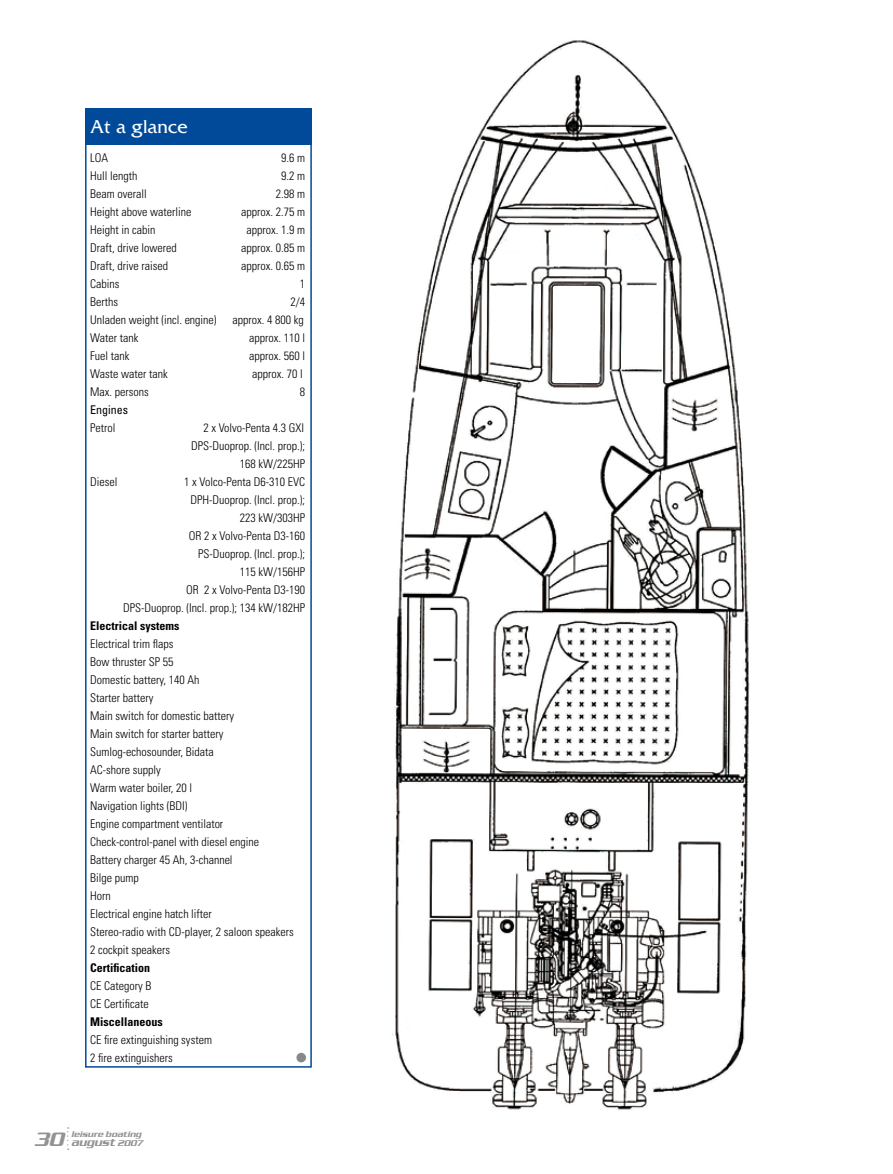
<style>
.page{position:relative;width:893px;height:1174px;background:#fff}
.page>*{position:absolute;margin:0;border:0;box-sizing:border-box;transform-origin:0 0}
.t1{font:19.5px "Friz Quadrata";letter-spacing:.01em;color:#fff}
.t2{font:300 condensed 12px/18px "Univers";color:#000}
.t3{font:700 condensed 12px "Univers";color:#000}
.t4{font:italic 500 12px "Serpentine";color:#929395}
.t5{font:condensed 12px "Univers";color:#000}
.t6{font:italic 500 9px "Serpentine";color:#929395}
.s1{font-size:21px}
.s2{font-size:9px}
</style>
<div class="page">
<div style="left:85px;top:108px;width:227px;height:959px;border:2px solid #004a99"></div>
<div style="left:86px;top:109px;width:226px;height:36px;background:#004a99"></div>
<svg style="left:67px;top:1127px;width:2px;height:23px"></svg>
<img style="left:392px;top:40px;width:358px;height:1070px">
<div style="left:296px;top:1052px;width:10px;height:10px;background:#878889;border-radius:50%"></div>
<div style="left:437px;top:882px;width:28px;height:32px;background:#fff"></div>
<div style="left:436px;top:932px;width:27px;height:49px;background:#fff"></div>
<div style="left:685px;top:885px;width:27px;height:32px;background:#fff"></div>
<div style="left:684px;top:940px;width:28px;height:46px;background:#fff"></div>
<h1 class="t1" style="left:90px;top:116px;width:99px">At a glance</h1>
<p class="t2" style="left:90px;top:149px;width:20px">LOA</p>
<p class="t2" style="left:281px;top:149px;width:25px">9.6 m</p>
<p class="t2" style="left:90px;top:167px;width:49px">Hull length</p>
<p class="t2" style="left:281px;top:167px;width:25px">9.2 m</p>
<p class="t2" style="left:90px;top:185px;width:58px">Beam overall</p>
<p class="t2" style="left:276px;top:185px;width:31px">2.98 m</p>
<p class="t2" style="left:90px;top:203px;width:103px">Height above waterline</p>
<p class="t2" style="left:241px;top:203px;width:65px">approx. 2.75 m</p>
<p class="t2" style="left:90px;top:221px;width:67px">Height in cabin</p>
<p class="t2" style="left:246px;top:221px;width:60px">approx. 1.9 m</p>
<p class="t2" style="left:90px;top:239px;width:88px">Draft, drive lowered</p>
<p class="t2" style="left:241px;top:239px;width:65px">approx. 0.85 m</p>
<p class="t2" style="left:90px;top:257px;width:79px">Draft, drive raised</p>
<p class="t2" style="left:241px;top:257px;width:65px">approx. 0.65 m</p>
<p class="t2" style="left:90px;top:275px;width:31px">Cabins</p>
<p class="t2" style="left:300px;top:275px;width:7px">1</p>
<p class="t2" style="left:90px;top:293px;width:29px">Berths</p>
<p class="t2" style="left:290px;top:293px;width:16px">2/4</p>
<p class="t2" style="left:90px;top:311px;width:128px">Unladen weight (incl. engine)</p>
<p class="t2" style="left:233px;top:311px;width:73px">approx. 4 800 kg</p>
<p class="t2" style="left:90px;top:329px;width:50px">Water tank</p>
<p class="t2" style="left:249px;top:329px;width:57px">approx. 110 l</p>
<p class="t2" style="left:90px;top:347px;width:41px">Fuel tank</p>
<p class="t2" style="left:249px;top:347px;width:57px">approx. 560 l</p>
<p class="t2" style="left:90px;top:365px;width:79px">Waste water tank</p>
<p class="t2" style="left:252px;top:365px;width:52px">approx. 70 l</p>
<p class="t2" style="left:90px;top:383px;width:60px">Max. persons</p>
<p class="t2" style="left:300px;top:383px;width:7px">8</p>
<p class="t5" style="left:90px;top:402px;width:39px">Engines</p>
<p class="t2" style="left:90px;top:419px;width:27px">Petrol</p>
<p class="t2" style="left:191px;top:419px;width:115px;text-align:right">2 x Volvo-Penta 4.3 GXI<br>DPS-Duoprop. (Incl. prop.);<br>168 kW/225HP</p>
<p class="t2" style="left:90px;top:473px;width:29px">Diesel</p>
<p class="t2" style="left:123px;top:473px;width:183px;text-align:right">1 x Volco-Penta D6-310 EVC<br>DPH-Duoprop. (Incl. prop.);<br>223 kW/303HP<br>OR 2 x Volvo-Penta D3-160<br>PS-Duoprop. (Incl. prop.);<br>115 kW/156HP<br>OR 2 x Volvo-Penta D3-190<br>DPS-Duoprop. (Incl. prop.); 134 kW/182HP</p>
<p class="t3" style="left:90px;top:618px;width:91px">Electrical systems</p>
<p class="t2" style="left:90px;top:635px;width:205px">Electrical trim flaps<br>Bow thruster SP 55<br>Domestic battery, 140 Ah<br>Starter battery<br>Main switch for domestic battery<br>Main switch for starter battery<br>Sumlog-echosounder, Bidata<br>AC-shore supply<br>Warm water boiler, 20 l<br>Navigation lights (BDI)<br>Engine compartment ventilator<br>Check-control-panel with diesel engine<br>Battery charger 45 Ah, 3-channel<br>Bilge pump<br>Horn<br>Electrical engine hatch lifter<br>Stereo-radio with CD-player, 2 saloon speakers<br>2 cockpit speakers</p>
<p class="t3" style="left:90px;top:960px;width:62px">Certification</p>
<p class="t2" style="left:90px;top:977px;width:63px">CE Category B<br>CE Certificate</p>
<p class="t3" style="left:90px;top:1014px;width:74px">Miscellaneous</p>
<p class="t2" style="left:90px;top:1031px;width:123px">CE fire extinguishing system<br>2 fire extinguishers</p>
<p class="t6" style="left:71px;top:1129px;width:71px">leisure boating</p>
<p class="t4" style="left:35px;top:1135px;width:109px"><span class="s1">30</span> august <span class="s2">2007</span></p>
</div>
